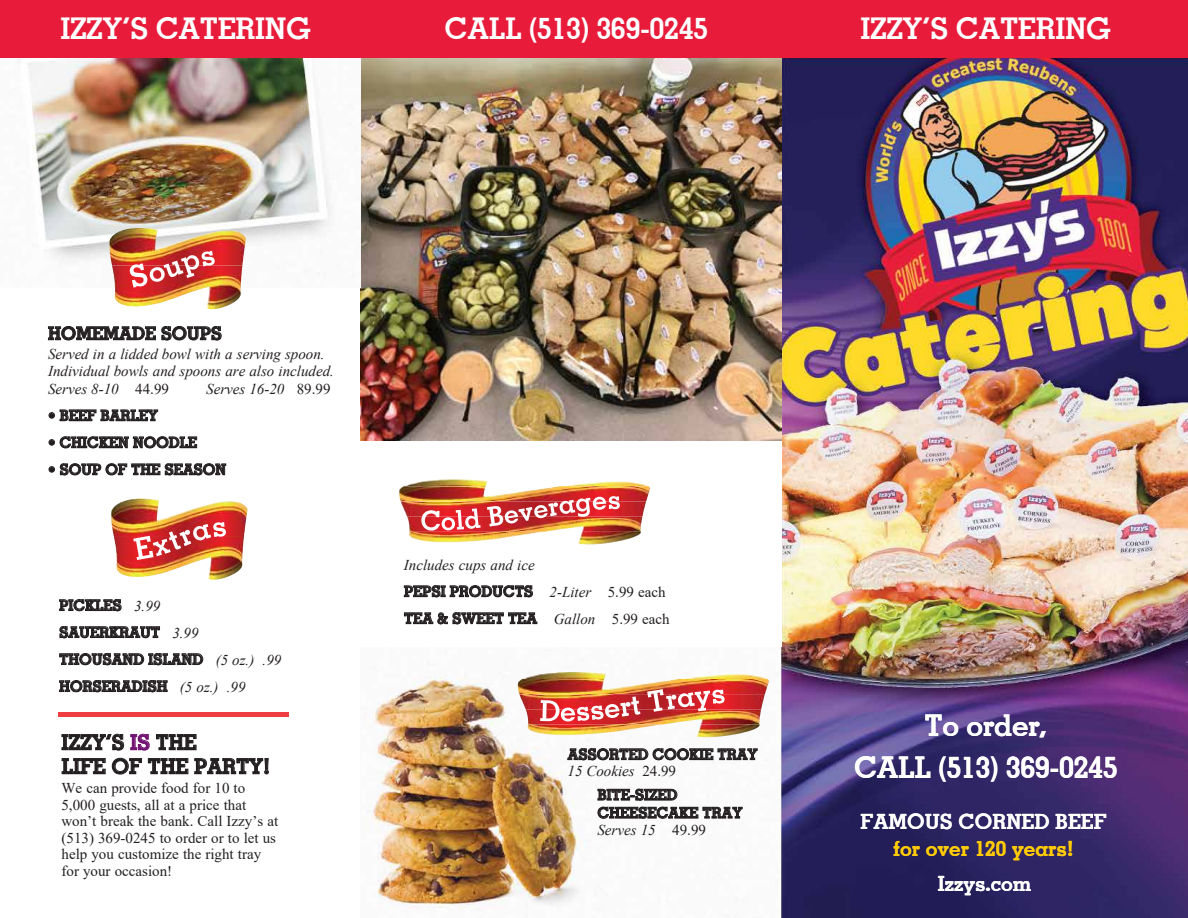
<style>
.page{position:relative;width:1188px;height:918px;background:#fff}
.page>*{position:absolute;margin:0;border:0;box-sizing:border-box;transform-origin:0 0}
.t1{font:700 30px/42px "Memphis";letter-spacing:-.015em;color:#fff;text-align:center}
.t2{font:700 21px/24px "Memphis";color:#231f20}
.t3{font:700 21px "Memphis";color:#fff}
.t4{font:700 21px "Memphis";color:#ffcb05}
.t5{font:700 18px "Memphis";color:#231f20}
.t6{font:700 15px/27px "Memphis";color:#231f20}
.t7{font:italic 15px/16.5px "Times New Roman";color:#231f20}
.t8{font:15px/16.5px "Times New Roman";color:#231f20}
.s1{font-style:normal}
.s2{font-family:"Times New Roman";font-weight:400;font-style:italic}
.s3{color:#731472}
.s4{font-family:"Times New Roman";font-weight:400}
</style>
<div class="page">
<img style="left:781px;top:58px;width:407px;height:860px">
<img style="left:367px;top:677px;width:403px;height:232px">
<img style="left:360px;top:58px;width:421px;height:383px">
<img style="left:18px;top:58px;width:314px;height:229px">
<img style="left:109px;top:228px;width:137px;height:37px">
<img style="left:112px;top:265px;width:122px;height:44px">
<svg style="left:48px;top:326px;width:174px;height:14px"></svg>
<svg style="left:49px;top:410px;width:109px;height:11px"></svg>
<svg style="left:49px;top:436px;width:148px;height:12px"></svg>
<svg style="left:49px;top:463px;width:177px;height:12px"></svg>
<img style="left:129px;top:251px;width:86px;height:37px">
<svg style="left:59px;top:599px;width:62px;height:12px"></svg>
<svg style="left:60px;top:626px;width:100px;height:12px"></svg>
<svg style="left:59px;top:653px;width:144px;height:12px"></svg>
<svg style="left:59px;top:680px;width:109px;height:12px"></svg>
<img style="left:111px;top:498px;width:137px;height:38px">
<img style="left:114px;top:536px;width:121px;height:44px">
<img style="left:133px;top:522px;width:93px;height:38px">
<svg style="left:62px;top:734px;width:62px;height:16px"></svg>
<svg style="left:130px;top:734px;width:20px;height:16px"></svg>
<svg style="left:156px;top:734px;width:40px;height:16px"></svg>
<svg style="left:62px;top:758px;width:44px;height:16px"></svg>
<svg style="left:112px;top:758px;width:30px;height:16px"></svg>
<svg style="left:148px;top:758px;width:40px;height:16px"></svg>
<svg style="left:194px;top:758px;width:75px;height:16px"></svg>
<hr style="left:58px;top:713px;width:230px;height:4px;background:#ef3e42">
<img style="left:522px;top:672px;width:245px;height:7px">
<img style="left:518px;top:679px;width:251px;height:15px">
<img style="left:519px;top:694px;width:246px;height:15px">
<img style="left:526px;top:709px;width:235px;height:16px">
<img style="left:528px;top:725px;width:232px;height:12px">
<svg style="left:568px;top:748px;width:190px;height:12px"></svg>
<svg style="left:598px;top:789px;width:79px;height:12px"></svg>
<svg style="left:598px;top:807px;width:145px;height:12px"></svg>
<svg style="left:540px;top:696px;width:100px;height:26px"></svg>
<svg style="left:647px;top:689px;width:78px;height:23px"></svg>
<img style="left:405px;top:479px;width:242px;height:7px">
<img style="left:399px;top:486px;width:252px;height:15px">
<img style="left:401px;top:501px;width:245px;height:16px">
<img style="left:407px;top:517px;width:235px;height:15px">
<img style="left:409px;top:532px;width:232px;height:13px">
<svg style="left:404px;top:585px;width:129px;height:12px"></svg>
<svg style="left:404px;top:612px;width:133px;height:12px"></svg>
<svg style="left:421px;top:508px;width:60px;height:23px"></svg>
<img style="left:487px;top:496px;width:133px;height:31px">
<div style="left:0;top:0;width:1188px;height:58px;background:#e81c3a"></div>
<h1 class="t1" style="left:60px;top:6px;width:252px">IZZY’S CATERING</h1>
<h1 class="t1" style="left:445px;top:6px;width:265px">CALL (513) 369-0245</h1>
<h1 class="t1" style="left:861px;top:6px;width:252px">IZZY’S CATERING</h1>
<p class="t5" style="left:48px;top:322px;width:175px">HOMEMADE SOUPS</p>
<p class="t7" style="left:48px;top:346px;width:287px">Served in a lidded bowl with a serving spoon.<br>Individual bowls and spoons are also included.</p>
<p class="t7" style="left:48px;top:380px;width:123px">Serves 8-10 <span class="s1">44.99</span></p>
<p class="t7" style="left:206px;top:380px;width:126px">Serves 16-20 <span class="s1">89.99</span></p>
<p class="t6" style="left:48px;top:402px;width:111px">• BEEF BARLEY</p>
<p class="t6" style="left:48px;top:429px;width:151px">• CHICKEN NOODLE</p>
<p class="t6" style="left:48px;top:456px;width:180px">• SOUP OF THE SEASON</p>
<p class="t6" style="left:59px;top:591px;width:224px">PICKLES <span class="s2">3.99<br></span>SAUERKRAUT <span class="s2">3.99<br></span>THOUSAND ISLAND <span class="s2">(5 oz.) .99<br></span>HORSERADISH <span class="s2">(5 oz.) .99</span></p>
<h2 class="t2" style="left:61px;top:730px;width:210px">IZZY’S <span class="s3">IS</span> THE<br>LIFE OF THE PARTY!</h2>
<p class="t8" style="left:61px;top:779px;width:218px">We can provide food for 10 to<br>5,000 guests, all at a price that won’t break the bank. Call Izzy’s at (513) 369-0245 to order or to let us help you customize the right tray for your occasion!</p>
<p class="t7" style="left:404px;top:556px;width:132px">Includes cups and ice</p>
<p class="t6" style="left:404px;top:577px;width:267px">PEPSI PRODUCTS <span class="s2">2-Liter</span> <span class="s4">5.99 each<br></span>TEA &amp; SWEET TEA <span class="s2">Gallon</span> <span class="s4">5.99 each</span></p>
<p class="t6" style="left:568px;top:740px;width:191px">ASSORTED COOKIE TRAY</p>
<p class="t7" style="left:568px;top:763px;width:110px">15 Cookies <span class="s1">24.99</span></p>
<p class="t6" style="left:597px;top:785px;width:146px;line-height:18px">BITE-SIZED<br>CHEESECAKE TRAY</p>
<p class="t7" style="left:597px;top:821px;width:110px">Serves 15 <span class="s1">49.99</span></p>
<h1 class="t1" style="left:854px;top:704px;width:265px">To order,<br>CALL (513) 369-0245</h1>
<h2 class="t3" style="left:861px;top:809px;width:248px">FAMOUS CORNED BEEF</h2>
<h2 class="t4" style="left:893px;top:836px;width:182px">for over 120 years!</h2>
<h2 class="t3" style="left:938px;top:871px;width:95px">Izzys.com</h2>
</div>
